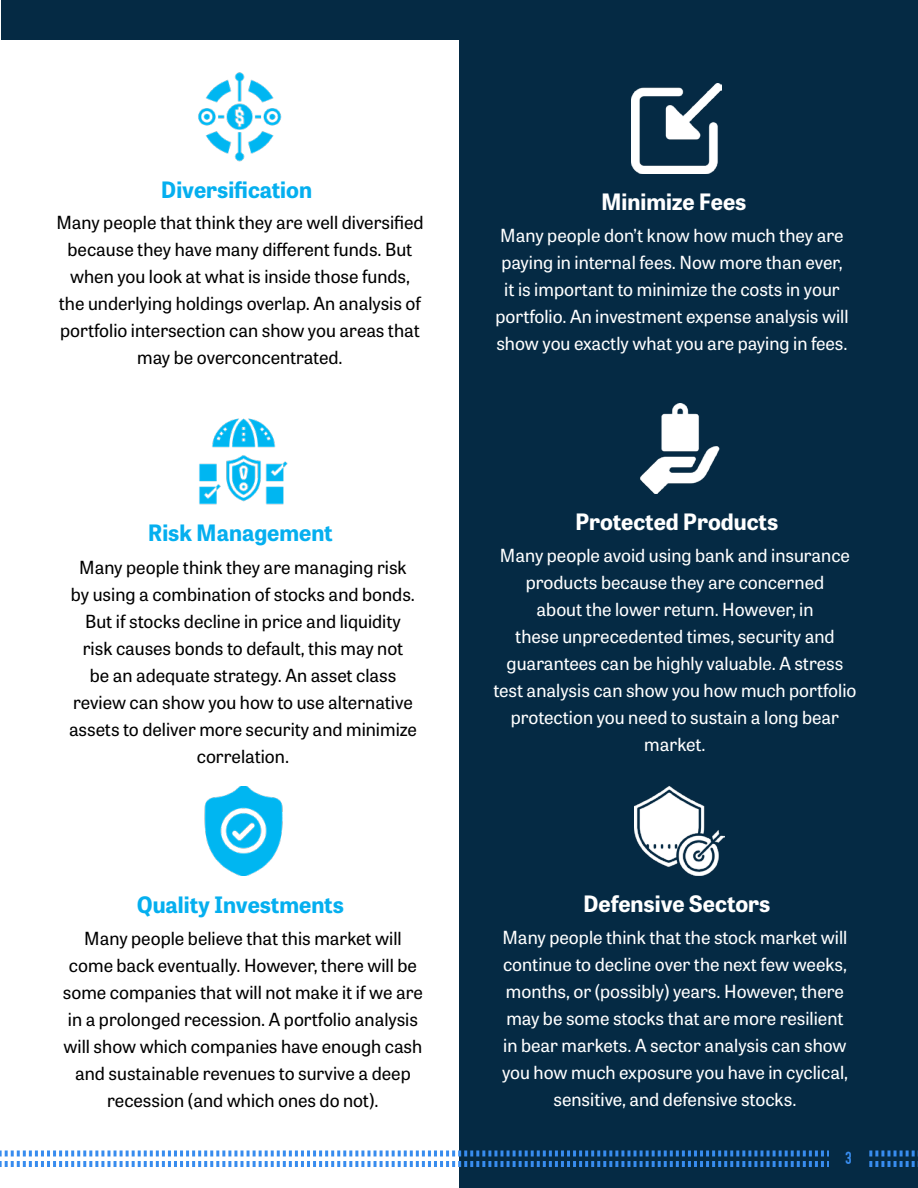
<style>
.page{position:relative;width:918px;height:1188px;background:#fff}
.page>*{position:absolute;margin:0;border:0;box-sizing:border-box;transform-origin:0 0}
.t1{font:700 22.5px "Tablet Gothic";color:#05afef}
.t2{font:700 22.5px "Tablet Gothic";color:#fff}
.t3{font:18px/27px "Tablet Gothic";color:#000;text-align:center}
.t4{font:18px/27px "Tablet Gothic";color:#fff;text-align:center}
.t5{font:18px "Queenof Clubs";color:#388cee}
</style>
<div class="page">
<div style="left:459px;top:0;width:459px;height:1188px;background:#052a44"></div>
<div style="left:1px;top:0;width:661px;height:40px;background:#052a44"></div>
<svg style="left:0;top:1150px;width:918px;height:17px"></svg>
<div style="left:830px;top:1134px;width:38px;height:45px;background:#052a44"></div>
<img style="left:198px;top:72px;width:84px;height:89px">
<img style="left:199px;top:418px;width:89px;height:87px">
<img style="left:204px;top:786px;width:79px;height:90px">
<img style="left:632px;top:84px;width:89px;height:90px">
<img style="left:640px;top:403px;width:80px;height:90px">
<img style="left:634px;top:786px;width:90px;height:89px">
<p class="t1" style="left:161px;top:173px;width:153px">Diversification</p>
<p class="t3" style="left:56px;top:208px;width:369px">Many people that think they are well diversified because they have many different funds. But when you look at what is inside those funds, the underlying holdings overlap. An analysis of portfolio intersection can show you areas that may be overconcentrated.</p>
<p class="t1" style="left:148px;top:517px;width:186px">Risk Management</p>
<p class="t3" style="left:69px;top:553px;width:349px">Many people think they are managing risk by using a combination of stocks and bonds.<br>But if stocks decline in price and liquidity risk causes bonds to default, this may not<br>be an adequate strategy. An asset class review can show you how to use alternative assets to deliver more security and minimize correlation.</p>
<p class="t1" style="left:137px;top:888px;width:209px">Quality Investments</p>
<p class="t3" style="left:63px;top:924px;width:362px">Many people believe that this market will come back eventually. However, there will be some companies that will not make it if we are in a prolonged recession. A portfolio analysis will show which companies have enough cash and sustainable revenues to survive a deep recession (and which ones do not).</p>
<p class="t2" style="left:601px;top:186px;width:147px">Minimize Fees</p>
<p class="t4" style="left:495px;top:221px;width:355px">Many people don’t know how much they are paying in internal fees. Now more than ever, it is important to minimize the costs in your portfolio. An investment expense analysis will show you exactly what you are paying in fees.</p>
<p class="t2" style="left:575px;top:506px;width:205px">Protected Products</p>
<p class="t4" style="left:493px;top:542px;width:365px">Many people avoid using bank and insurance products because they are concerned<br>about the lower return. However, in<br>these unprecedented times, security and guarantees can be highly valuable. A stress test analysis can show you how much portfolio protection you need to sustain a long bear market.</p>
<p class="t2" style="left:583px;top:888px;width:189px">Defensive Sectors</p>
<p class="t4" style="left:502px;top:924px;width:347px">Many people think that the stock market will continue to decline over the next few weeks, months, or (possibly) years. However, there may be some stocks that are more resilient in bear markets. A sector analysis can show you how much exposure you have in cyclical, sensitive, and defensive stocks.</p>
<p class="t5" style="left:846px;top:1148px;width:8px">3</p>
</div>
